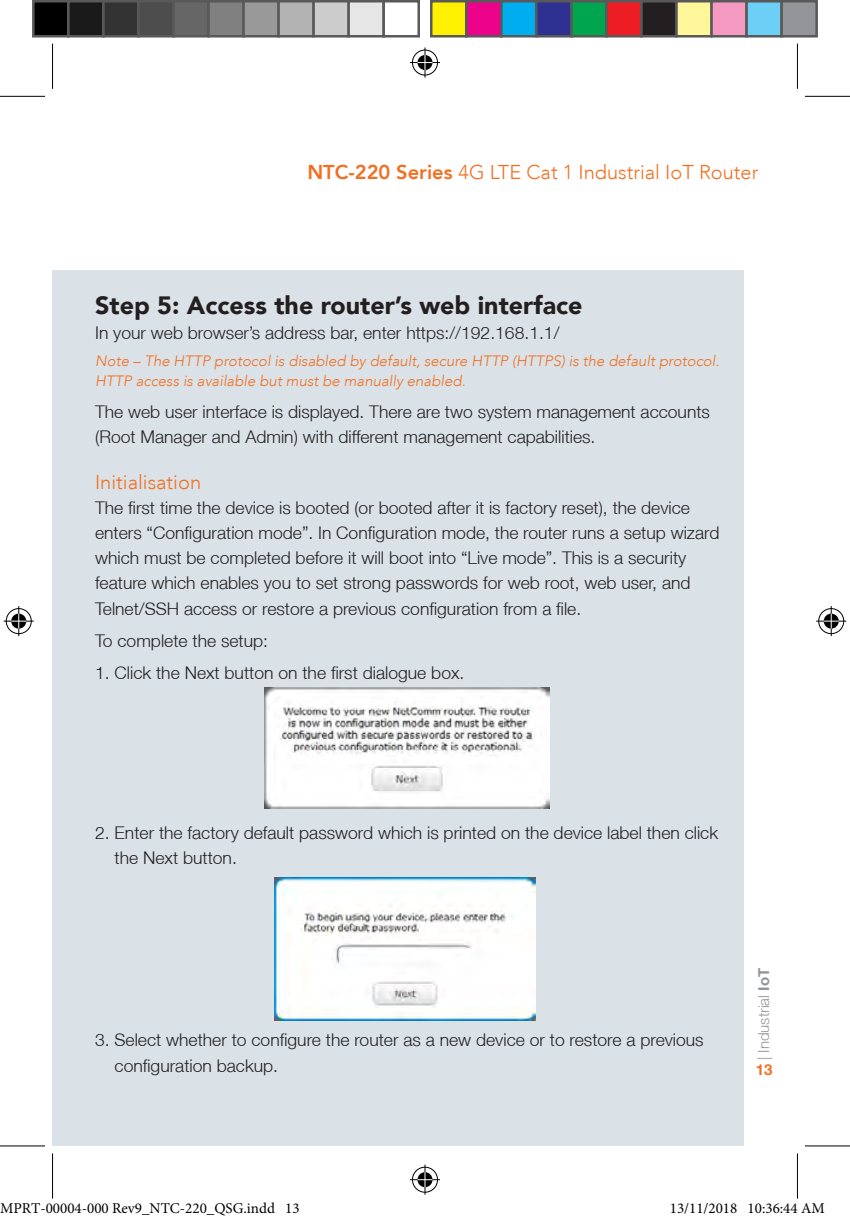
<style>
.page{position:relative;width:850px;height:1221px;background:#fff}
.page>*{position:absolute;margin:0;border:0;box-sizing:border-box;transform-origin:0 0}
.Heading_Level_2{font:900 25px "Avenir LT";color:#231f20}
.Heading_Level_3{font:300 20px "Avenir LT";color:#f36e21}
.Body_Copy{font:300 17.5px/25px "Helvetica Neue LT";color:#231f20}
.Notes{font:italic 300 15px/20px "Avenir LT";color:#f36e21}
.t1{font:15px "Minion Pro";color:#000}
.t2{font:300 15px "Helvetica Neue LT";color:#939598}
.t3{font:700 15px "Helvetica Neue LT";color:#f36e21}
.s1{font-weight:800}
.s2{font-weight:700}
</style>
<div class="page">
<div style="left:52px;top:270px;width:691px;height:875px;background:#dae2e7"></div>
<img style="left:265px;top:687px;width:284px;height:121px">
<img style="left:274px;top:877px;width:261px;height:143px">
<hr style="left:0;top:96px;width:45px;height:1px;background:#000">
<hr style="left:804px;top:96px;width:45px;height:1px;background:#000">
<hr style="left:804px;top:1145px;width:45px;height:1px;background:#000">
<hr style="left:52px;top:44px;width:1px;height:45px;background:#000">
<hr style="left:52px;top:1153px;width:1px;height:45px;background:#000">
<hr style="left:796px;top:44px;width:1px;height:45px;background:#000">
<div style="left:410px;top:48px;width:29px;height:29px;border:3px solid #fff;border-radius:50%"></div>
<hr style="left:410px;top:61px;width:30px;height:3px;background:#fff">
<hr style="left:423px;top:48px;width:3px;height:30px;background:#fff">
<div style="left:415px;top:53px;width:19px;height:19px;border:3px solid #fff;border-radius:50%"></div>
<div style="left:412px;top:50px;width:25px;height:25px;border:1px solid #000;border-radius:50%"></div>
<hr style="left:410px;top:62px;width:30px;height:1px;background:#000">
<hr style="left:424px;top:48px;width:1px;height:30px;background:#000">
<svg style="left:417px;top:55px;width:15px;height:15px"></svg>
<div style="left:410px;top:1165px;width:29px;height:28px;border:3px solid #fff;border-radius:50%"></div>
<hr style="left:410px;top:1177px;width:30px;height:3px;background:#fff">
<hr style="left:423px;top:1164px;width:3px;height:30px;background:#fff">
<div style="left:415px;top:1170px;width:19px;height:18px;border:3px solid #fff;border-radius:50%"></div>
<div style="left:412px;top:1166px;width:25px;height:26px;border:1px solid #000;border-radius:50%"></div>
<hr style="left:410px;top:1178px;width:30px;height:1px;background:#000">
<hr style="left:424px;top:1164px;width:1px;height:30px;background:#000">
<svg style="left:417px;top:1171px;width:15px;height:15px"></svg>
<div style="left:5px;top:607px;width:28px;height:28px;border:3px solid #fff;border-radius:50%"></div>
<hr style="left:4px;top:619px;width:30px;height:3px;background:#fff">
<hr style="left:17px;top:606px;width:3px;height:30px;background:#fff">
<div style="left:10px;top:612px;width:18px;height:18px;border:3px solid #fff;border-radius:50%"></div>
<div style="left:6px;top:608px;width:26px;height:25px;border:1px solid #000;border-radius:50%"></div>
<hr style="left:4px;top:620px;width:30px;height:1px;background:#000">
<hr style="left:18px;top:606px;width:1px;height:30px;background:#000">
<svg style="left:11px;top:613px;width:15px;height:15px"></svg>
<div style="left:816px;top:607px;width:28px;height:28px;border:3px solid #fff;border-radius:50%"></div>
<hr style="left:815px;top:619px;width:30px;height:3px;background:#fff">
<hr style="left:829px;top:606px;width:3px;height:30px;background:#fff">
<div style="left:821px;top:612px;width:18px;height:18px;border:3px solid #fff;border-radius:50%"></div>
<div style="left:818px;top:608px;width:25px;height:25px;border:1px solid #000;border-radius:50%"></div>
<hr style="left:815px;top:620px;width:30px;height:1px;background:#000">
<hr style="left:830px;top:606px;width:1px;height:30px;background:#000">
<svg style="left:823px;top:613px;width:15px;height:15px"></svg>
<div style="left:33px;top:1px;width:35px;height:35px;background:#000"></div>
<div style="left:32px;top:0;width:38px;height:38px;border:2px solid #595959"></div>
<div style="left:68px;top:1px;width:35px;height:35px;background:#1a1a1a"></div>
<div style="left:67px;top:0;width:38px;height:38px;border:2px solid #595959"></div>
<div style="left:103px;top:1px;width:35px;height:35px;background:#333"></div>
<div style="left:102px;top:0;width:38px;height:38px;border:2px solid #595959"></div>
<div style="left:138px;top:1px;width:35px;height:35px;background:#4d4d4d"></div>
<div style="left:137px;top:0;width:38px;height:38px;border:2px solid #595959"></div>
<div style="left:173px;top:1px;width:35px;height:35px;background:#666"></div>
<div style="left:172px;top:0;width:38px;height:38px;border:2px solid #595959"></div>
<div style="left:208px;top:1px;width:35px;height:35px;background:#808080"></div>
<div style="left:207px;top:0;width:38px;height:38px;border:2px solid #595959"></div>
<div style="left:243px;top:1px;width:35px;height:35px;background:#999"></div>
<div style="left:242px;top:0;width:38px;height:38px;border:2px solid #595959"></div>
<div style="left:278px;top:1px;width:35px;height:35px;background:#b3b3b3"></div>
<div style="left:277px;top:0;width:38px;height:38px;border:2px solid #595959"></div>
<div style="left:313px;top:1px;width:35px;height:35px;background:#ccc"></div>
<div style="left:312px;top:0;width:38px;height:38px;border:2px solid #595959"></div>
<div style="left:348px;top:1px;width:35px;height:35px;background:#e6e6e6"></div>
<div style="left:347px;top:0;width:38px;height:38px;border:2px solid #595959"></div>
<div style="left:382px;top:0;width:38px;height:38px;border:2px solid #595959"></div>
<div style="left:431px;top:1px;width:35px;height:35px;background:#fff101"></div>
<div style="left:430px;top:0;width:37px;height:38px;border:2px solid #595959"></div>
<div style="left:466px;top:1px;width:35px;height:35px;background:#ed028c"></div>
<div style="left:465px;top:0;width:37px;height:38px;border:2px solid #595959"></div>
<div style="left:501px;top:1px;width:35px;height:35px;background:#00aeef"></div>
<div style="left:500px;top:0;width:37px;height:38px;border:2px solid #595959"></div>
<div style="left:536px;top:1px;width:35px;height:35px;background:#2e3092"></div>
<div style="left:535px;top:0;width:37px;height:38px;border:2px solid #595959"></div>
<div style="left:571px;top:1px;width:35px;height:35px;background:#00a54f"></div>
<div style="left:570px;top:0;width:37px;height:38px;border:2px solid #595959"></div>
<div style="left:606px;top:1px;width:35px;height:35px;background:#ee1d23"></div>
<div style="left:605px;top:0;width:37px;height:38px;border:2px solid #595959"></div>
<div style="left:641px;top:1px;width:35px;height:35px;background:#231f20"></div>
<div style="left:640px;top:0;width:37px;height:38px;border:2px solid #595959"></div>
<div style="left:676px;top:1px;width:35px;height:35px;background:#fff79a"></div>
<div style="left:675px;top:0;width:37px;height:38px;border:2px solid #595959"></div>
<div style="left:711px;top:1px;width:35px;height:35px;background:#f499c2"></div>
<div style="left:710px;top:0;width:37px;height:38px;border:2px solid #595959"></div>
<div style="left:746px;top:1px;width:35px;height:35px;background:#6bcff6"></div>
<div style="left:745px;top:0;width:37px;height:38px;border:2px solid #595959"></div>
<div style="left:781px;top:1px;width:35px;height:35px;background:#939598"></div>
<div style="left:780px;top:0;width:37px;height:38px;border:2px solid #595959"></div>
<svg style="left:0;top:1145px;width:45px;height:2px"></svg>
<div style="left:46px;top:1203px;width:7px;height:10px;border:1px solid #fff;border-radius:50%"></div>
<div style="left:47px;top:1203px;width:5px;height:10px;border:1px solid #fff;border-radius:50%"></div>
<div style="left:53px;top:1203px;width:7px;height:10px;border:1px solid #fff;border-radius:50%"></div>
<div style="left:54px;top:1203px;width:5px;height:10px;border:1px solid #fff;border-radius:50%"></div>
<div style="left:60px;top:1203px;width:7px;height:10px;border:1px solid #fff;border-radius:50%"></div>
<div style="left:61px;top:1203px;width:5px;height:10px;border:1px solid #fff;border-radius:50%"></div>
<div style="left:67px;top:1203px;width:7px;height:10px;border:1px solid #fff;border-radius:50%"></div>
<div style="left:69px;top:1203px;width:4px;height:10px;border:1px solid #fff;border-radius:50%"></div>
<div style="left:87px;top:1203px;width:7px;height:10px;border:1px solid #fff;border-radius:50%"></div>
<div style="left:88px;top:1203px;width:5px;height:10px;border:1px solid #fff;border-radius:50%"></div>
<div style="left:94px;top:1203px;width:7px;height:10px;border:1px solid #fff;border-radius:50%"></div>
<div style="left:96px;top:1203px;width:4px;height:10px;border:1px solid #fff;border-radius:50%"></div>
<div style="left:101px;top:1203px;width:8px;height:10px;border:1px solid #fff;border-radius:50%"></div>
<div style="left:103px;top:1203px;width:4px;height:10px;border:1px solid #fff;border-radius:50%"></div>
<div style="left:200px;top:1203px;width:7px;height:10px;border:1px solid #fff;border-radius:50%"></div>
<div style="left:201px;top:1203px;width:4px;height:10px;border:1px solid #fff;border-radius:50%"></div>
<div style="left:715px;top:1203px;width:7px;height:10px;border:1px solid #fff;border-radius:50%"></div>
<div style="left:716px;top:1203px;width:5px;height:10px;border:1px solid #fff;border-radius:50%"></div>
<div style="left:754px;top:1203px;width:7px;height:10px;border:1px solid #fff;border-radius:50%"></div>
<div style="left:755px;top:1203px;width:5px;height:10px;border:1px solid #fff;border-radius:50%"></div>
<svg style="left:796px;top:1145px;width:29px;height:54px"></svg>
<p class="Heading_Level_3" style="left:307px;top:160px;width:452px"><span class="s1">NTC-220 Series</span> 4G LTE Cat 1 Industrial IoT Router</p>
<p class="Heading_Level_2" style="left:95px;top:290px;width:488px">Step 5: Access the router’s web interface</p>
<p class="Body_Copy" style="left:95px;top:319px;width:465px">In your web browser’s address bar, enter https://192.168.1.1/</p>
<p class="Notes" style="left:95px;top:351px;width:625px">Note – The HTTP protocol is disabled by default, secure HTTP (HTTPS) is the default protocol.<br>HTTP access is available but must be manually enabled.</p>
<p class="Body_Copy" style="left:95px;top:399px;width:616px">The web user interface is displayed. There are two system management accounts (Root Manager and Admin) with different management capabilities.</p>
<p class="Heading_Level_3" style="left:95px;top:470px;width:107px">Initialisation</p>
<p class="Body_Copy" style="left:95px;top:495px;width:625px">The first time the device is booted (or booted after it is factory reset), the device enters “Configuration mode”. In Configuration mode, the router runs a setup wizard which must be completed before it will boot into “Live mode”. This is a security feature which enables you to set strong passwords for web root, web user, and Telnet/SSH access or restore a previous configuration from a file.</p>
<p class="Body_Copy" style="left:95px;top:627px;width:174px">To complete the setup:</p>
<p class="Body_Copy" style="left:95px;top:659px;width:370px">1. Click the Next button on the first dialogue box.</p>
<p class="Body_Copy" style="left:114px;top:820px;width:604px;text-indent:-19px">2. Enter the factory default password which is printed on the device label then click the Next button.</p>
<p class="Body_Copy" style="left:114px;top:1027px;width:590px;text-indent:-19px">3. Select whether to configure the router as a new device or to restore a previous configuration backup.</p>
<p class="t2" style="left:754px;top:1059px;width:94px;rotate:-90deg">| Industrial <span class="s2">IoT</span></p>
<p class="t3" style="left:755px;top:1060px;width:18px">13</p>
<p class="t1" style="left:0;top:1198px;width:301px">MPRT-00004-000 Rev9_NTC-220_QSG.indd 13</p>
<p class="t1" style="left:669px;top:1198px;width:156px">13/11/2018 10:36:44 AM</p>
</div>
